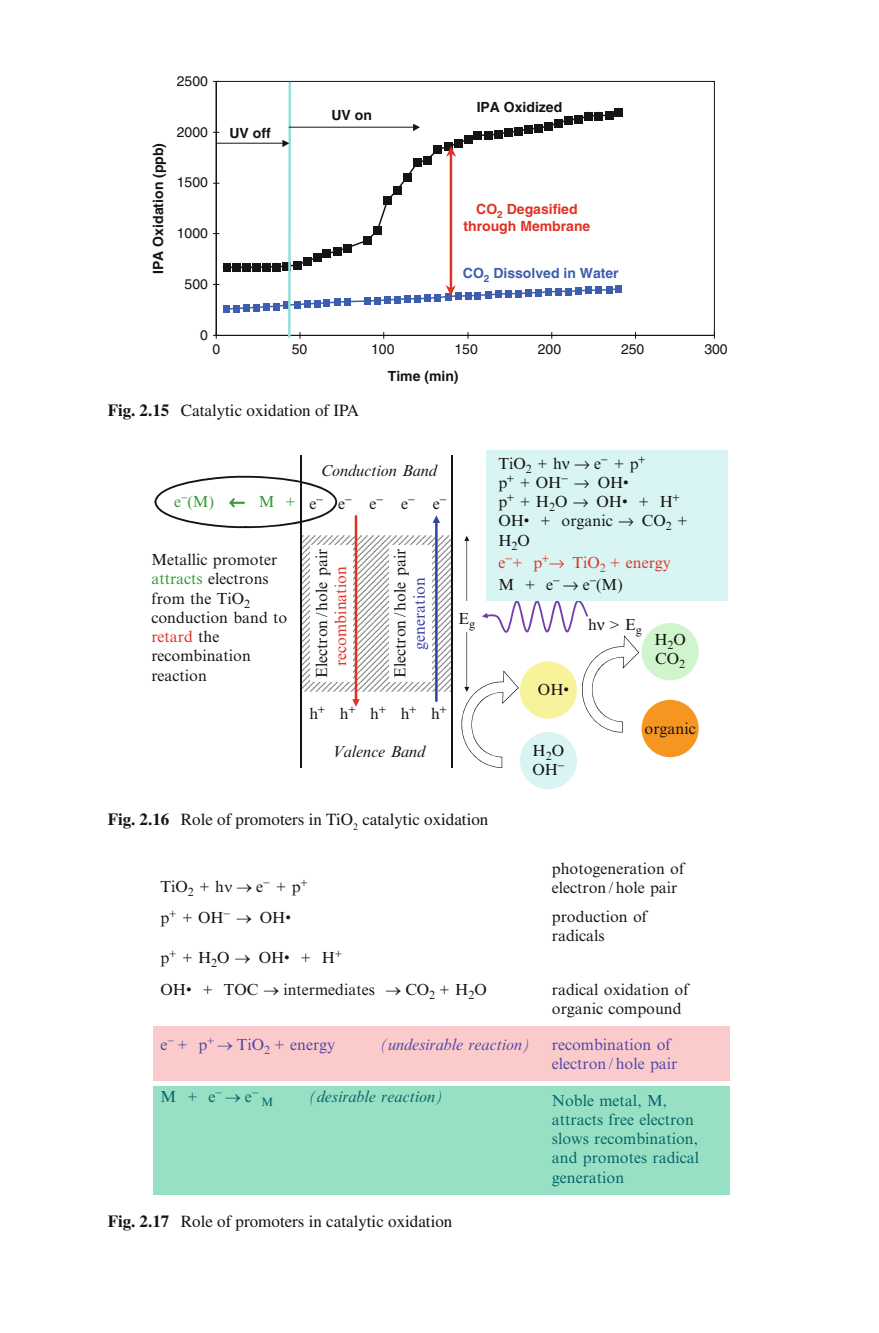
<style>
.page{position:relative;width:879px;height:1333px;background:#fff}
.page>*{position:absolute;margin:0;border:0;box-sizing:border-box;transform-origin:0 0}
.t1{font:17px "Times";color:#131413}
.t2{font:16px/19.2px "Times New Roman";color:#131413}
.t3{font:16px/19.2px "Times New Roman";color:#046566}
.t4{font:16px/19.2px "Times New Roman";color:#4f47a6}
.t5{font:16px/22px "Times New Roman";color:#df3224}
.t6{font:italic 16px "Times";color:#131413}
.t7{font:italic 16px "Times New Roman";color:#4f47a6}
.t8{font:italic 16px "Times New Roman";color:#046566}
.t9{font:16px "Times New Roman";color:#393fa0}
.t10{font:16px "Times New Roman";color:#349a35}
.t11{font:700 14px "Helvetica";color:#131413}
.t12{font:14px "Helvetica";color:#131413}
.t13{font:700 14px/16.8px "Helvetica";color:#df3224;text-align:center}
.t14{font:700 14px "Helvetica";color:#3d5eae}
.t15{font:12px "Times New Roman";color:#046566}
.s1{font-weight:700}
.s2{color:#349a35}
.s3{color:#df3224}
.s4{color:#131413}
</style>
<div class="page">
<svg style="left:215px;top:80px;width:500px;height:255px"></svg>
<hr style="left:216px;top:335px;width:498px;height:1px;background:#131413">
<svg style="left:214px;top:332px;width:5px;height:6px"></svg>
<svg style="left:225px;top:110px;width:395px;height:159px"></svg>
<div style="left:223px;top:263px;width:8px;height:9px;background:#131413"></div>
<div style="left:233px;top:263px;width:8px;height:9px;background:#131413"></div>
<div style="left:243px;top:263px;width:8px;height:9px;background:#131413"></div>
<div style="left:252px;top:263px;width:8px;height:9px;background:#131413"></div>
<div style="left:343px;top:244px;width:8px;height:8px;background:#131413"></div>
<svg style="left:223px;top:244px;width:127px;height:27px"></svg>
<div style="left:363px;top:236px;width:8px;height:9px;background:#131413"></div>
<div style="left:373px;top:227px;width:8px;height:8px;background:#131413"></div>
<svg style="left:364px;top:227px;width:16px;height:17px"></svg>
<div style="left:384px;top:196px;width:8px;height:9px;background:#131413"></div>
<div style="left:393px;top:186px;width:8px;height:9px;background:#131413"></div>
<svg style="left:384px;top:187px;width:16px;height:17px"></svg>
<div style="left:403px;top:173px;width:8px;height:8px;background:#131413"></div>
<div style="left:413px;top:159px;width:8px;height:8px;background:#131413"></div>
<div style="left:615px;top:108px;width:8px;height:8px;background:#131413"></div>
<div style="left:223px;top:305px;width:7px;height:8px;background:#3d5eae"></div>
<div style="left:615px;top:285px;width:7px;height:8px;background:#3d5eae"></div>
<hr style="left:288px;top:83px;width:3px;height:253px;background:#92dfd9">
<hr style="left:217px;top:143px;width:66px;height:1px;background:#131413">
<svg style="left:282px;top:140px;width:7px;height:7px"></svg>
<hr style="left:289px;top:127px;width:125px;height:1px;background:#131413">
<hr style="left:450px;top:152px;width:2px;height:137px;background:#df3224">
<svg style="left:413px;top:108px;width:208px;height:58px"></svg>
<svg style="left:214px;top:284px;width:407px;height:28px"></svg>
<div style="left:641px;top:623px;width:58px;height:57px;background:#d0f4cb;border-radius:50%"></div>
<div style="left:641px;top:699px;width:58px;height:58px;background:#f69621;border-radius:50%"></div>
<div style="left:520px;top:732px;width:57px;height:57px;background:#d8f5f3;border-radius:50%"></div>
<hr style="left:300px;top:455px;width:2px;height:312px;background:#131413">
<div style="left:486px;top:450px;width:241px;height:150px;background:#d8f5f3"></div>
<hr style="left:451px;top:455px;width:1px;height:312px;background:#131413">
<div style="left:154px;top:1085px;width:576px;height:109px;background:#98e0c4"></div>
<div style="left:154px;top:1026px;width:576px;height:54px;background:#fbcbcb"></div>
<svg style="left:154px;top:475px;width:297px;height:232px"></svg>
<svg style="left:461px;top:536px;width:178px;height:231px"></svg>
<p class="t12" style="left:177px;top:76px;width:33px">2500</p>
<p class="t11" style="left:153px;top:274px;width:132px;rotate:-90deg">IPA Oxidation (ppb)</p>
<p class="t12" style="left:177px;top:126px;width:33px">2000</p>
<p class="t12" style="left:177px;top:177px;width:33px">1500</p>
<p class="t12" style="left:177px;top:228px;width:33px">1000</p>
<p class="t12" style="left:185px;top:279px;width:25px">500</p>
<p class="t11" style="left:229px;top:127px;width:43px">UV off</p>
<p class="t11" style="left:331px;top:109px;width:42px">UV on</p>
<p class="t11" style="left:477px;top:102px;width:87px">IPA Oxidized</p>
<p class="t13" style="left:463px;top:202px;width:128px">CO<sub>2</sub> Degasified through Membrane</p>
<p class="t14" style="left:463px;top:267px;width:157px">CO<sub>2</sub> Dissolved in Water</p>
<p class="t12" style="left:200px;top:330px;width:9px">0</p>
<p class="t12" style="left:212px;top:344px;width:9px">0</p>
<p class="t12" style="left:292px;top:344px;width:17px">50</p>
<p class="t12" style="left:371px;top:344px;width:25px">100</p>
<p class="t12" style="left:454px;top:344px;width:25px">150</p>
<p class="t12" style="left:538px;top:344px;width:25px">200</p>
<p class="t12" style="left:621px;top:344px;width:25px">250</p>
<p class="t12" style="left:704px;top:344px;width:25px">300</p>
<p class="t11" style="left:388px;top:370px;width:72px">Time (min)</p>
<p class="t1" style="left:108px;top:404px;width:253px"><span class="s1">Fig. 2.15</span> Catalytic oxidation of IPA</p>
<p class="t10" style="left:174px;top:495px;width:123px">e−(M) ← M +</p>
<p class="t6" style="left:321px;top:461px;width:118px">Conduction Band</p>
<p class="t2" style="left:309px;top:495px;width:138px">e− e− e− e− e−</p>
<p class="t2" style="left:151px;top:551px;width:137px">Metallic promoter <span class="s2">attracts</span> electrons from the TiO<sub>2 </sub>conduction band to <span class="s3">retard</span> the recombination reaction</p>
<p class="t2" style="left:313px;top:678px;width:131px;rotate:-90deg">Electron/hole pair</p>
<p class="t5" style="left:331px;top:666px;width:101px;rotate:-90deg">recombination</p>
<p class="t2" style="left:392px;top:678px;width:131px;rotate:-90deg">Electron/hole pair</p>
<p class="t9" style="left:413px;top:649px;width:74px;rotate:-90deg">generation</p>
<p class="t2" style="left:309px;top:705px;width:10px">h</p>
<p class="t2" style="left:340px;top:705px;width:10px">h</p>
<p class="t2" style="left:370px;top:705px;width:10px">h</p>
<p class="t2" style="left:401px;top:705px;width:10px">h</p>
<p class="t2" style="left:431px;top:705px;width:10px">h</p>
<p class="t6" style="left:332px;top:742px;width:94px">Valence Band</p>
<p class="t2" style="left:458px;top:610px;width:18px">E<sub>g</sub></p>
<p class="t2" style="left:498px;top:455px;width:191px">TiO<sub>2</sub> + h → e− + p<br>p + OH− → OH•<br>p + H<sub>2</sub>O → OH• + H<br>OH• + organic → CO<sub>2</sub> +<br>H<sub>2</sub>O</p>
<p class="t5" style="left:498px;top:552px;width:174px">e−+ p → TiO<sub>2</sub> + energy<br><span class="s4">M + e</span><sup>−</sup> <span class="s4">→ e</span><sup>−</sup><span class="s4">(M)</span></p>
<p class="t2" style="left:538px;top:681px;width:33px">OH•</p>
<p class="t2" style="left:532px;top:742px;width:34px">H<sub>2</sub>O<br>OH−</p>
<p class="t2" style="left:588px;top:616px;width:55px">h &gt; E<sub>g</sub></p>
<p class="t2" style="left:654px;top:631px;width:33px">H<sub>2</sub>O<br>CO<sub>2</sub></p>
<p class="t2" style="left:644px;top:719px;width:53px">organic</p>
<p class="t1" style="left:108px;top:812px;width:382px"><span class="s1">Fig. 2.16</span> Role of promoters in TiO <sub>2</sub> catalytic oxidation</p>
<p class="t2" style="left:161px;top:872px;width:142px;line-height:31px">TiO<sub>2</sub> + h → e− + p p + OH− → OH•</p>
<p class="t2" style="left:161px;top:949px;width:176px">p + H<sub>2</sub>O → OH• + H</p>
<p class="t2" style="left:552px;top:859px;width:134px">photogeneration of electron/hole pair</p>
<p class="t2" style="left:552px;top:908px;width:97px">production of radicals</p>
<p class="t2" style="left:161px;top:981px;width:328px">OH• + TOC → intermediates → CO<sub>2</sub> + H<sub>2</sub>O</p>
<p class="t2" style="left:552px;top:981px;width:138px">radical oxidation of organic compound</p>
<p class="t4" style="left:161px;top:1035px;width:176px">e− + p → TiO<sub>2</sub> + energy</p>
<p class="t7" style="left:380px;top:1037px;width:152px">(undesirable reaction)</p>
<p class="t4" style="left:552px;top:1035px;width:127px">recombination of electron/hole pair</p>
<p class="t3" style="left:161px;top:1087px;width:99px">M + e− → e−</p>
<p class="t15" style="left:261px;top:1097px;width:13px">M</p>
<p class="t8" style="left:309px;top:1090px;width:136px">(desirable reaction)</p>
<p class="t3" style="left:552px;top:1091px;width:149px">Noble metal, M, attracts free electron slows recombination, and promotes radical generation</p>
<p class="t1" style="left:108px;top:1214px;width:346px"><span class="s1">Fig. 2.17</span> Role of promoters in catalytic oxidation</p>
</div>
